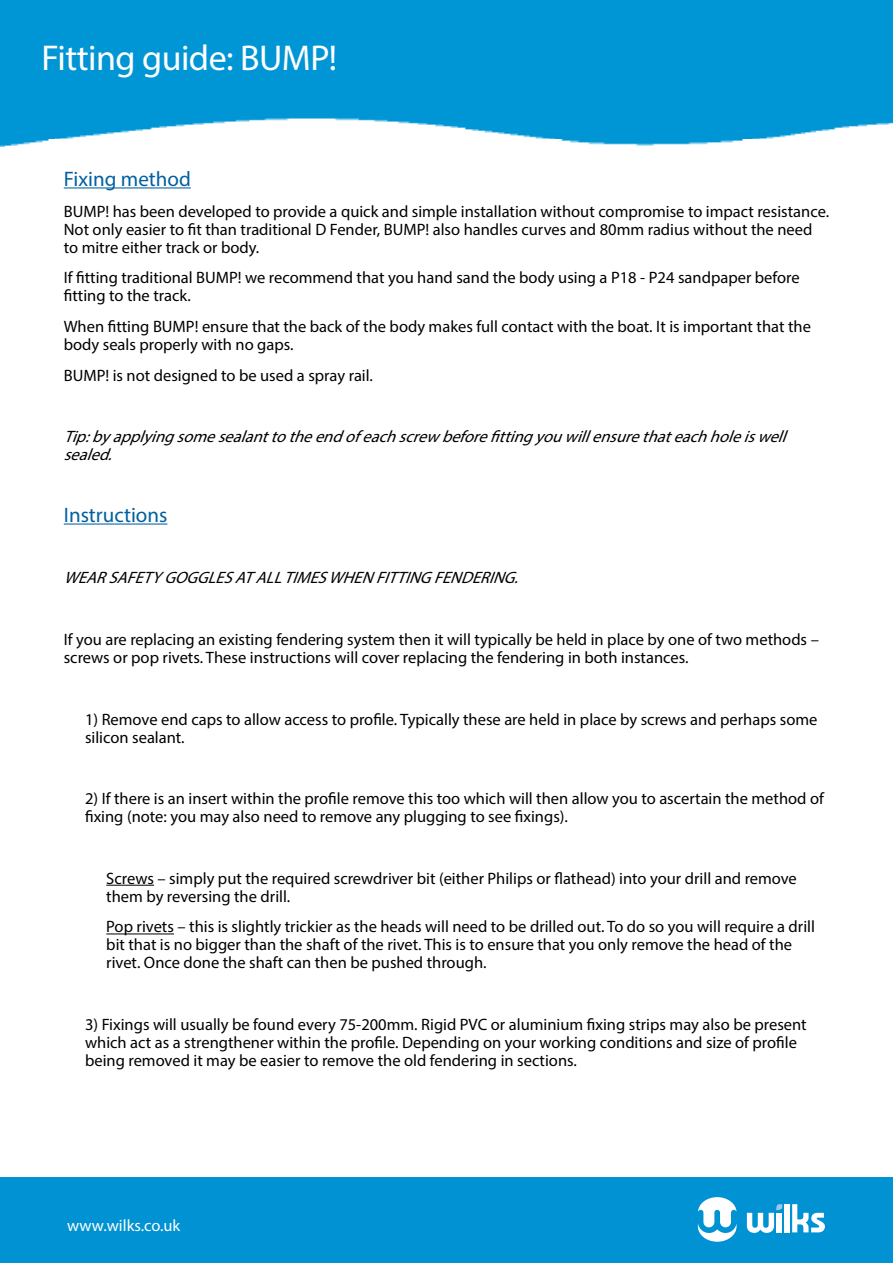
<style>
.page{position:relative;width:893px;height:1263px;background:#fff}
.page>*{position:absolute;margin:0;border:0;box-sizing:border-box;transform-origin:0 0}
.t1{font:36px "Myriad Pro";letter-spacing:-.015em;color:#fff}
.t2{font:21px "Myriad Pro";color:#0060a1}
.t3{font:16.5px/18px "Myriad Pro";color:#000}
.t4{font:italic 16.5px/18px "Myriad Pro";color:#000}
.t5{font:16.5px "Myriad Pro";color:#fff}
</style>
<div class="page">
<hr style="left:64px;top:187px;width:127px;height:1px;background:#0060a1">
<hr style="left:64px;top:523px;width:103px;height:2px;background:#0060a1">
<hr style="left:106px;top:885px;width:48px;height:1px;background:#000">
<hr style="left:106px;top:933px;width:68px;height:1px;background:#000">
<div style="left:0;top:1178px;width:893px;height:85px;background:#0092d3"></div>
<img style="left:0;top:0;width:893px;height:146px">
<svg style="left:698px;top:1197px;width:38px;height:45px"></svg>
<div style="left:784px;top:1204px;width:6px;height:28px;background:#fff"></div>
<svg style="left:792px;top:1204px;width:33px;height:28px"></svg>
<svg style="left:747px;top:1204px;width:36px;height:29px"></svg>
<h1 class="t1" style="left:41px;top:35px;width:297px">Fitting guide: BUMP!</h1>
<p class="t2" style="left:64px;top:166px;width:129px">Fixing method</p>
<p class="t3" style="left:64px;top:202px;width:767px">BUMP! has been developed to provide a quick and simple installation without compromise to impact resistance.<br>Not only easier to fit than traditional D Fender, BUMP! also handles curves and 80mm radius without the need to mitre either track or body.</p>
<p class="t3" style="left:64px;top:269px;width:737px">If fitting traditional BUMP! we recommend that you hand sand the body using a P18 - P24 sandpaper before fitting to the track.</p>
<p class="t3" style="left:64px;top:317px;width:749px">When fitting BUMP! ensure that the back of the body makes full contact with the boat. It is important that the body seals properly with no gaps.</p>
<p class="t3" style="left:64px;top:366px;width:311px">BUMP! is not designed to be used a spray rail.</p>
<p class="t4" style="left:64px;top:428px;width:730px">Tip:byapplyingsomesealanttotheendofeachscrewbeforefittingyouwillensurethateachholeiswell sealed.</p>
<p class="t2" style="left:64px;top:502px;width:105px">Instructions</p>
<p class="t4" style="left:64px;top:569px;width:462px">WEARSAFETYGOGGLESATALLTIMESWHENFITTINGFENDERING.</p>
<p class="t3" style="left:64px;top:630px;width:757px">If you are replacing an existing fendering system then it will typically be held in place by one of two methods – screws or pop rivets. These instructions will cover replacing the fendering in both instances.</p>
<p class="t3" style="left:85px;top:710px;width:734px">1) Remove end caps to allow access to profile. Typically these are held in place by screws and perhaps some silicon sealant.</p>
<p class="t3" style="left:85px;top:789px;width:740px">2) If there is an insert within the profile remove this too which will then allow you to ascertain the method of fixing (note: you may also need to remove any plugging to see fixings).</p>
<p class="t3" style="left:106px;top:869px;width:692px">Screws – simply put the required screwdriver bit (either Philips or flathead) into your drill and remove them by reversing the drill.</p>
<p class="t3" style="left:106px;top:917px;width:710px">Pop rivets – this is slightly trickier as the heads will need to be drilled out. To do so you will require a drill bit that is no bigger than the shaft of the rivet. This is to ensure that you only remove the head of the rivet. Once done the shaft can then be pushed through.</p>
<p class="t3" style="left:85px;top:1015px;width:723px">3) Fixings will usually be found every 75-200mm. Rigid PVC or aluminium fixing strips may also be present which act as a strengthener within the profile. Depending on your working conditions and size of profile being removed it may be easier to remove the old fendering in sections.</p>
<p class="t5" style="left:67px;top:1215px;width:115px">www.wilks.co.uk</p>
</div>
